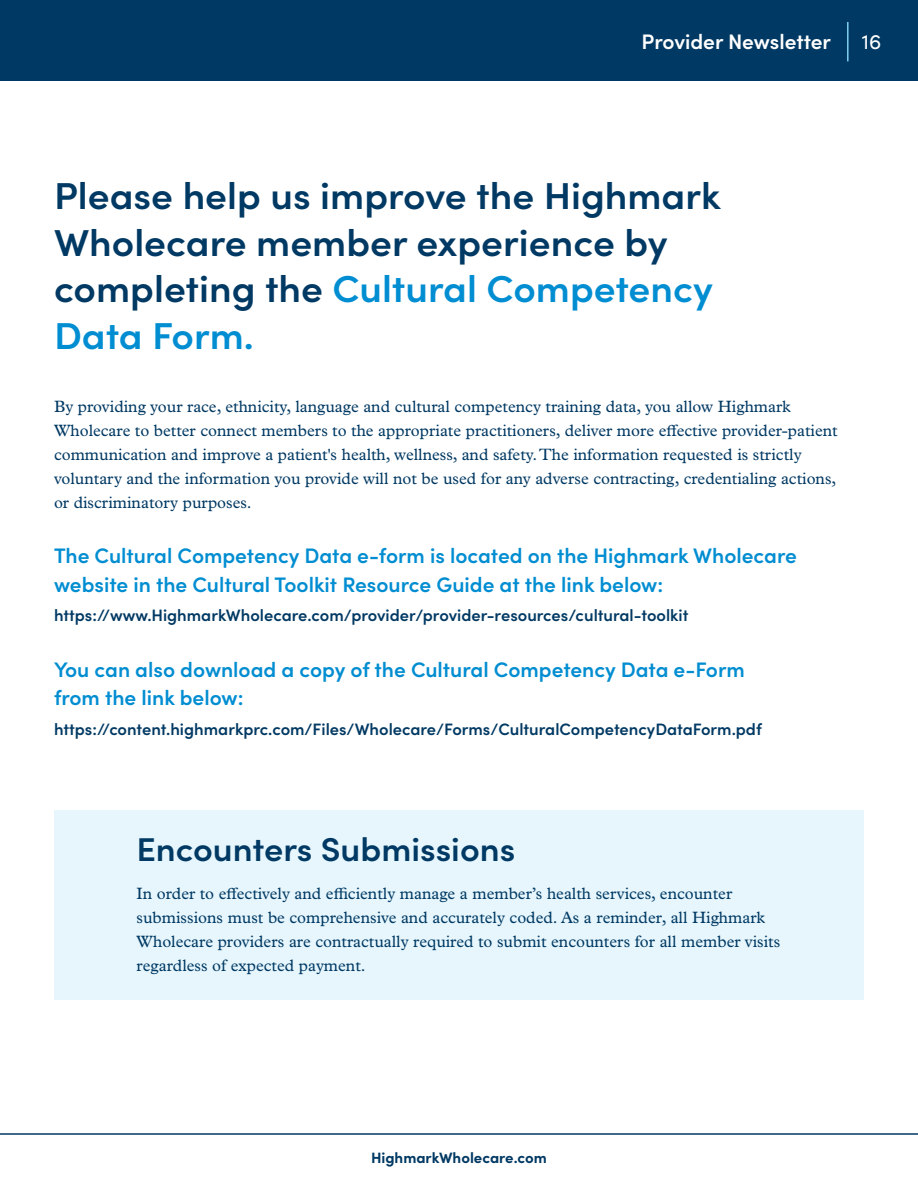
<style>
.page{position:relative;width:918px;height:1188px;background:#fff}
.page>*{position:absolute;margin:0;border:0;box-sizing:border-box;transform-origin:0 0}
.t1{font:600 37.5px/46.5px "Sofia Pro";color:#003963;scale:1.04 1}
.t2{font:600 33px "Sofia Pro";color:#003963;scale:1.04 1}
.t3{font:600 21px/28.5px "Sofia Pro";color:#008dd1}
.t4{font:600 21px "Sofia Pro";color:#fff}
.t5{font:21px "Sofia Pro";color:#fff}
.t6{font:16.5px/24px "Plantin MT Pro";color:#003963}
.t7{font:600 16.5px "Sofia Pro";color:#003963}
.t8{font:700 15px "Sofia Pro";color:#003963}
.s1{color:#008dd1}
</style>
<div class="page">
<div style="left:0;top:0;width:918px;height:81px;background:#003963"></div>
<hr style="left:847px;top:22px;width:2px;height:39px;background:#80d1f0">
<hr style="left:0;top:1133px;width:918px;height:2px;background:#003963">
<div style="left:54px;top:810px;width:810px;height:190px;background:#e6f6fc"></div>
<p class="t4" style="left:642px;top:26px;width:191px">Provider Newsletter</p>
<p class="t5" style="left:862px;top:26px;width:21px">16</p>
<h1 class="t1" style="left:54px;top:170px;width:643px">Please help us improve the Highmark<br>Wholecare member experience by completing the <span class="s1">Cultural Competency<br>Data Form.</span></h1>
<p class="t6" style="left:54px;top:394px;width:785px">By providing your race, ethnicity, language and cultural competency training data, you allow Highmark Wholecare to better connect members to the appropriate practitioners, deliver more effective provider-patient communication and improve a patient's health, wellness, and safety. The information requested is strictly voluntary and the information you provide will not be used for any adverse contracting, credentialing actions, or discriminatory purposes.</p>
<p class="t3" style="left:54px;top:540px;width:744px">The Cultural Competency Data e-form is located on the Highmark Wholecare website in the Cultural Toolkit Resource Guide at the link below:</p>
<p class="t7" style="left:54px;top:603px;width:636px">https://www.HighmarkWholecare.com/provider/provider-resources/cultural-toolkit</p>
<p class="t3" style="left:54px;top:654px;width:692px">You can also download a copy of the Cultural Competency Data e-Form from the link below:</p>
<p class="t7" style="left:54px;top:716px;width:709px">https://content.highmarkprc.com/Files/Wholecare/Forms/CulturalCompetencyDataForm.pdf</p>
<h2 class="t2" style="left:137px;top:824px;width:366px">Encounters Submissions</h2>
<p class="t6" style="left:137px;top:881px;width:645px">In order to effectively and efficiently manage a member’s health services, encounter submissions must be comprehensive and accurately coded. As a reminder, all Highmark Wholecare providers are contractually required to submit encounters for all member visits regardless of expected payment.</p>
<p class="t8" style="left:371px;top:1146px;width:177px">HighmarkWholecare.com</p>
</div>
